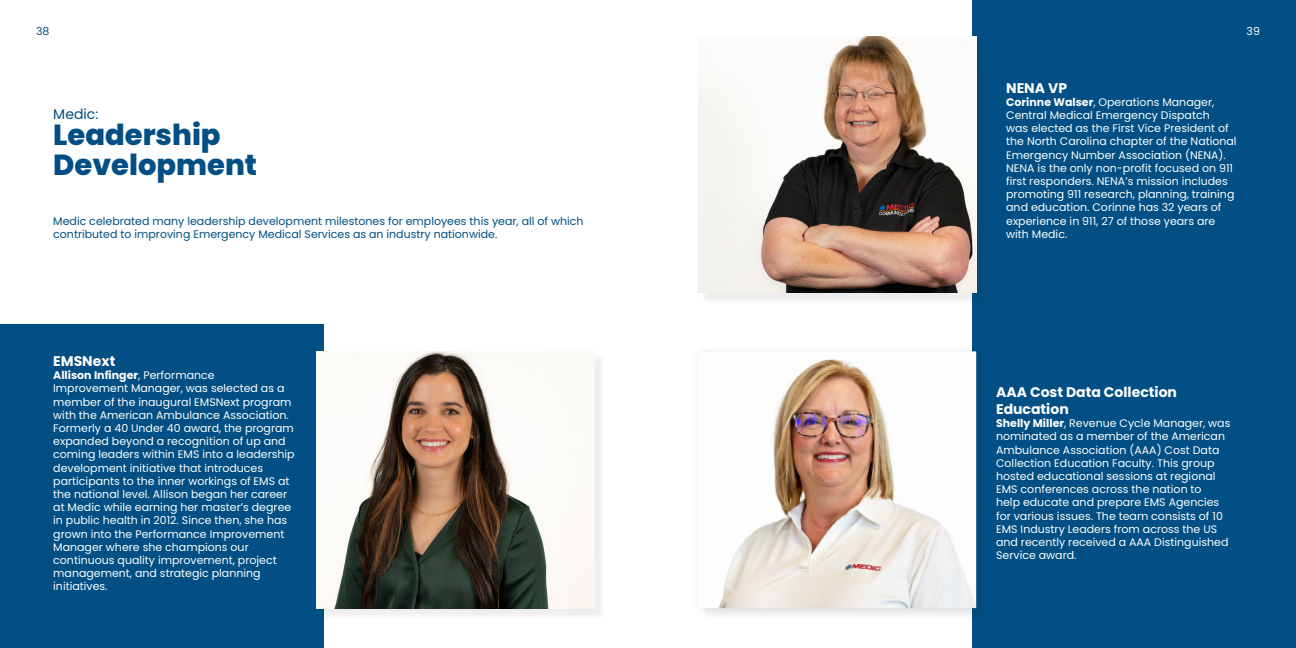
<style>
.page{position:relative;width:1296px;height:648px;background:#fff}
.page>*{position:absolute;margin:0;border:0;box-sizing:border-box;transform-origin:0 0}
.t1{font:800 29px "Poppins";color:#014f84}
.t2{font:700 14px/16.8px "Poppins";color:#fff}
.t3{font:14px "Poppins";color:#014f84}
.t4{font:11px/13.2px "Poppins";color:#fff}
.t5{font:11px/13.2px "Poppins";color:#014f84}
.t6{font:700 11px "Poppins";color:#fff}
.s1{font-weight:400}
.s2{font-weight:700}
</style>
<div class="page">
<div style="left:972px;top:0;width:324px;height:648px;background:#014f84"></div>
<div style="left:0;top:324px;width:324px;height:324px;background:#014f84"></div>
<div style="left:700px;top:353px;width:289px;height:267px;background:#231f20;opacity:.08"></div>
<div style="left:692px;top:345px;width:291px;height:269px;background:#231f20;opacity:.11"></div>
<img style="left:698px;top:351px;width:278px;height:257px">
<div style="left:700px;top:38px;width:289px;height:267px;background:#231f20;opacity:.08"></div>
<img style="left:698px;top:36px;width:279px;height:257px">
<div style="left:318px;top:353px;width:289px;height:268px;background:#f2f2f2"></div>
<img style="left:316px;top:351px;width:279px;height:258px">
<p class="t5" style="left:36px;top:25px;width:15px">38</p>
<p class="t4" style="left:1247px;top:25px;width:15px">39</p>
<p class="t3" style="left:53px;top:106px;width:47px">Medic:</p>
<p class="t1" style="left:53px;top:118px;width:169px">Leadership</p>
<p class="t1" style="left:53px;top:148px;width:205px">Development</p>
<p class="t5" style="left:53px;top:214px;width:532px">Medic celebrated many leadership development milestones for employees this year, all of which contributed to improving Emergency Medical Services as an industry nationwide.</p>
<p class="t2" style="left:53px;top:353px;width:64px">EMSNext</p>
<p class="t6" style="left:53px;top:369px;width:163px">Allison Infinger<span class="s1">, Performance</span></p>
<p class="t4" style="left:53px;top:382px;width:243px">Improvement Manager, was selected as a member of the inaugural EMSNext program with the American Ambulance Association.<br>Formerly a 40 Under 40 award, the program expanded beyond a recognition of up and coming leaders within EMS into a leadership development initiative that introduces participants to the inner workings of EMS at the national level. Allison began her career at Medic while earning her master’s degree in public health in 2012. Since then, she has grown into the Performance Improvement Manager where she champions our continuous quality improvement, project management, and strategic planning initiatives.</p>
<p class="t2" style="left:1006px;top:79px;width:62px">NENA VP</p>
<p class="t4" style="left:1006px;top:95px;width:210px"><span class="s2">Corinne Walser</span>, Operations Manager,<br>Central Medical Emergency Dispatch</p>
<p class="t4" style="left:1006px;top:122px;width:232px">was elected as the First Vice President of the North Carolina chapter of the National Emergency Number Association (NENA).<br>NENA is the only non-profit focused on 911 first responders. NENA’s mission includes promoting 911 research, planning, training and education. Corinne has 32 years of experience in 911, 27 of those years are with Medic.</p>
<p class="t2" style="left:996px;top:384px;width:182px">AAA Cost Data Collection<br>Education</p>
<p class="t4" style="left:996px;top:417px;width:236px"><span class="s2">Shelly Miller</span>, Revenue Cycle Manager, was nominated as a member of the American Ambulance Association (AAA) Cost Data Collection Education Faculty. This group hosted educational sessions at regional EMS conferences across the nation to<br>help educate and prepare EMS Agencies for various issues. The team consists of 10<br>EMS Industry Leaders from across the US and recently received a AAA Distinguished Service award.</p>
</div>
